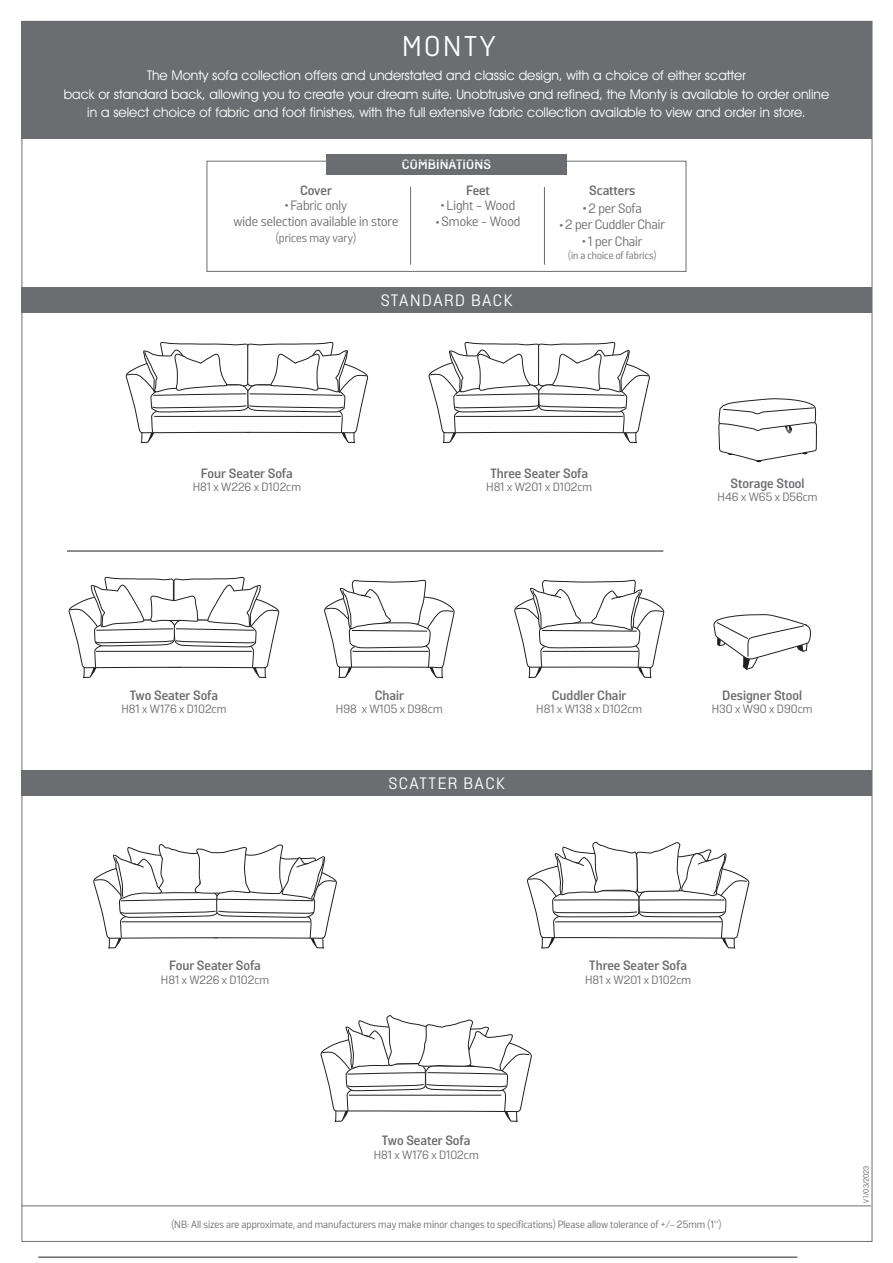
<style>
.page{position:relative;width:893px;height:1263px;background:#fff}
.page>*{position:absolute;margin:0;border:0;box-sizing:border-box;transform-origin:0 0}
.t1{font:28.5px "Argos";letter-spacing:.09em;color:#fff}
.t2{font:16.5px "Argos";letter-spacing:.09em;color:#fff}
.t3{font:13.5px/18.8px "Avant Garde IT Cby BT";color:#fff;text-align:center}
.t4{font:700 13.5px "Argos";letter-spacing:-.005em;color:#6c6d70}
.t5{font:13.5px/16.6px "Argos";color:#6c6d70;text-align:center}
.t6{font:700 13.5px "Argos";letter-spacing:.01em;color:#fff}
.t7{font:12px "Argos";color:#6c6d70}
.t8{font:10.5px "Argos";color:#6c6d70}
.t9{font:condensed 7.5px "Avant Garde";color:#6c6d70}
.s1{font-family:"VAG Rounded";font-weight:900;font-size:7.5px}
.s2{font-family:"VAG Rounded Std";font-weight:900;font-size:7.5px}
</style>
<div class="page">
<div style="left:21px;top:21px;width:851px;height:118px;background:#6c6d70"></div>
<hr style="left:21px;top:1205px;width:850px;height:1px;background:#6c6d70">
<hr style="left:67px;top:551px;width:596px;height:1px;background:#231f20">
<hr style="left:38px;top:1257px;width:759px;height:1px;background:#231f20">
<svg style="left:718px;top:398px;width:99px;height:65px"></svg>
<div style="left:21px;top:287px;width:851px;height:26px;background:#6c6d70"></div>
<div style="left:21px;top:770px;width:851px;height:26px;background:#6c6d70"></div>
<div style="left:326px;top:154px;width:241px;height:21px;background:#6c6d70"></div>
<div style="left:207px;top:161px;width:479px;height:111px;border:1px solid #6c6d70"></div>
<hr style="left:410px;top:187px;width:1px;height:78px;background:#6c6d70">
<hr style="left:544px;top:187px;width:1px;height:78px;background:#6c6d70">
<svg style="left:428px;top:342px;width:222px;height:101px"></svg>
<svg style="left:125px;top:342px;width:243px;height:101px"></svg>
<svg style="left:68px;top:577px;width:211px;height:101px"></svg>
<svg style="left:93px;top:844px;width:244px;height:104px"></svg>
<svg style="left:527px;top:841px;width:223px;height:107px"></svg>
<svg style="left:320px;top:1015px;width:212px;height:107px"></svg>
<svg style="left:324px;top:580px;width:131px;height:98px"></svg>
<svg style="left:713px;top:614px;width:98px;height:56px"></svg>
<svg style="left:514px;top:580px;width:151px;height:98px"></svg>
<h1 class="t1" style="left:402px;top:30px;width:95px">MONTY</h1>
<p class="t3" style="left:64px;top:65px;width:767px">The Monty sofa collection offers and understated and classic design, with a choice of either scatter<br>back or standard back, allowing you to create your dream suite. Unobtrusive and refined, the Monty is available to order online in a select choice of fabric and foot finishes, with the full extensive fabric collection available to view and order in store.</p>
<p class="t6" style="left:402px;top:156px;width:91px">COMBINATIONS</p>
<p class="t4" style="left:300px;top:182px;width:33px">Cover</p>
<p class="t5" style="left:234px;top:197px;width:166px"><span class="s1">•</span> Fabric only<br>wide selection available in store</p>
<p class="t7" style="left:276px;top:231px;width:82px">(prices may vary)</p>
<p class="t4" style="left:466px;top:182px;width:25px">Feet</p>
<p class="t5" style="left:441px;top:197px;width:76px"><span class="s1">•</span> Light - Wood</p>
<p class="t5" style="left:436px;top:213px;width:86px"><span class="s1">•</span> Smoke - Wood</p>
<p class="t2" style="left:381px;top:291px;width:133px">STANDARD BACK</p>
<p class="t4" style="left:589px;top:182px;width:48px">Scatters</p>
<p class="t5" style="left:583px;top:200px;width:60px"><span class="s2">•</span> 2 per Sofa</p>
<p class="t5" style="left:560px;top:216px;width:107px"><span class="s2">•</span> 2 per Cuddler Chair</p>
<p class="t5" style="left:582px;top:233px;width:62px"><span class="s2">•</span> 1 per Chair</p>
<p class="t8" style="left:568px;top:249px;width:90px">(in a choice of fabrics)</p>
<p class="t4" style="left:201px;top:465px;width:93px">Four Seater Sofa</p>
<p class="t7" style="left:193px;top:480px;width:110px">H81 x W226 x D102cm</p>
<p class="t4" style="left:490px;top:465px;width:99px">Three Seater Sofa</p>
<p class="t7" style="left:486px;top:480px;width:108px">H81 x W201 x D102cm</p>
<p class="t4" style="left:731px;top:475px;width:75px">Storage Stool</p>
<p class="t7" style="left:718px;top:490px;width:102px">H46 x W65 x D56cm</p>
<p class="t4" style="left:130px;top:687px;width:90px">Two Seater Sofa</p>
<p class="t7" style="left:121px;top:702px;width:106px">H81 x W176 x D102cm</p>
<p class="t4" style="left:375px;top:687px;width:31px">Chair</p>
<p class="t7" style="left:336px;top:702px;width:108px">H98 x W105 x D98cm</p>
<p class="t2" style="left:388px;top:774px;width:118px">SCATTER BACK</p>
<p class="t4" style="left:552px;top:687px;width:76px">Cuddler Chair</p>
<p class="t7" style="left:536px;top:702px;width:107px">H81 x W138 x D102cm</p>
<p class="t4" style="left:722px;top:687px;width:81px">Designer Stool</p>
<p class="t7" style="left:712px;top:702px;width:102px">H30 x W90 x D90cm</p>
<p class="t4" style="left:169px;top:958px;width:93px">Four Seater Sofa</p>
<p class="t7" style="left:161px;top:973px;width:110px">H81 x W226 x D102cm</p>
<p class="t4" style="left:382px;top:1133px;width:90px">Two Seater Sofa</p>
<p class="t7" style="left:374px;top:1148px;width:106px">H81 x W176 x D102cm</p>
<p class="t4" style="left:589px;top:958px;width:99px">Three Seater Sofa</p>
<p class="t7" style="left:585px;top:973px;width:108px">H81 x W201 x D102cm</p>
<p class="t8" style="left:171px;top:1218px;width:551px">(NB: All sizes are approximate, and manufacturers may make minor changes to specifications) Please allow tolerance of +/- 25mm (1”)</p>
<p class="t9" style="left:861px;top:1202px;width:39px;rotate:-90deg">V1/03/2023</p>
</div>
